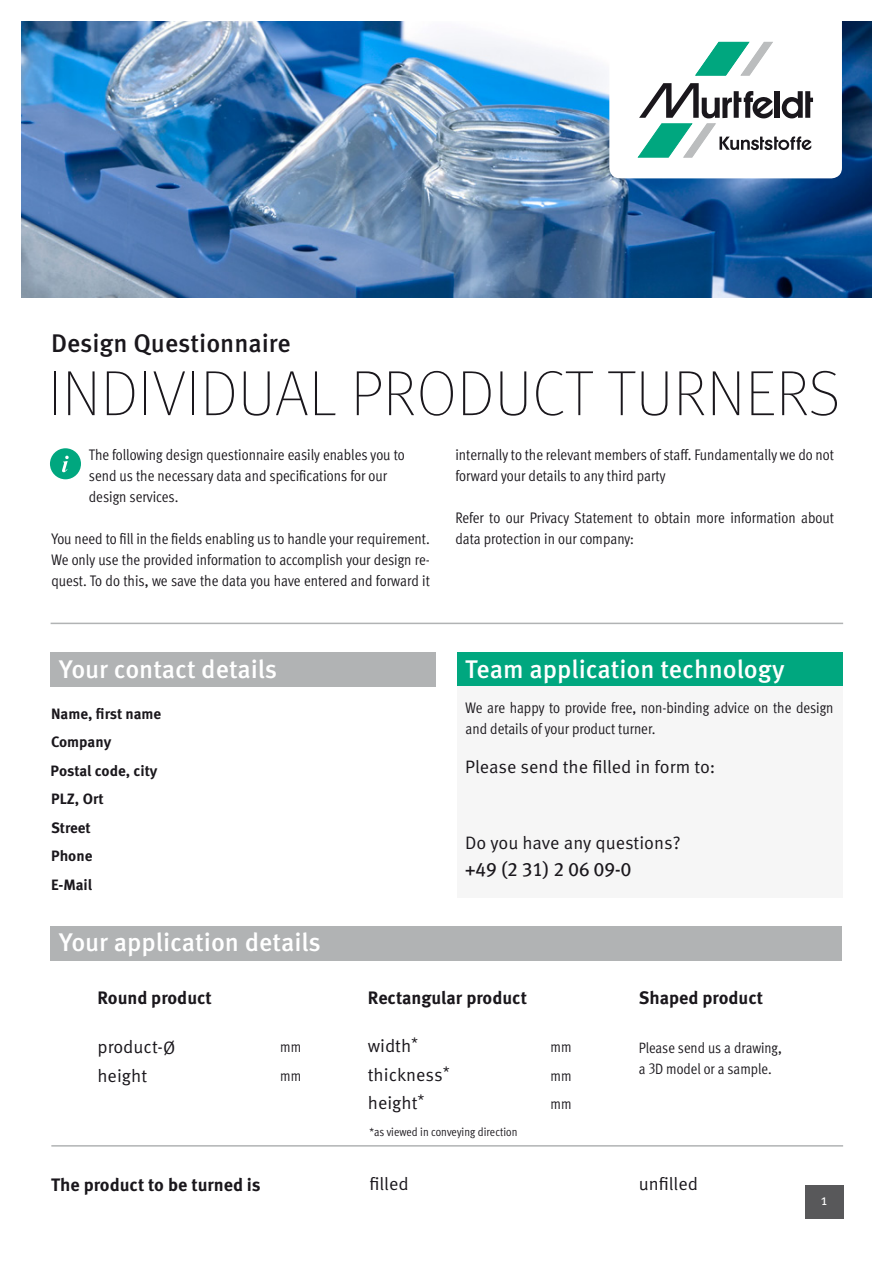
<style>
.page{position:relative;width:893px;height:1263px;background:#fff}
.page>*{position:absolute;margin:0;border:0;box-sizing:border-box;transform-origin:0 0}
.t1{font:100 63.75px "Meta Pro";letter-spacing:.01em;color:#1a171c}
.t2{font:500 25.5px "Meta Pro";color:#fff}
.t3{font:500 25.5px "Meta Pro";color:#1a171c}
.t4{font:19.5px "Meta Plus Book Caps";color:#1a171c}
.t5{font:18px/28.5px "Meta Pro Norm";color:#1a171c}
.t6{font:700 18px "Meta Pro";color:#1a171c}
.t7{font:15.3px/21px "Meta Pro Cond Norm";color:#1a171c}
.t8{font:700 15px/28.5px "Meta Pro";color:#1a171c}
.t9{font:15px/21px "Meta Pro Cond Norm";color:#1a171c}
.t10{font:15px "Meta Pro Norm";color:#fff}
.t11{font:12px "Meta Pro Cond Norm";letter-spacing:.005em;color:#1a171c}
</style>
<div class="page">
<img style="left:21px;top:21px;width:851px;height:277px">
<div style="left:51px;top:926px;width:791px;height:34px;background:#b1b3b4"></div>
<hr style="left:51px;top:623px;width:792px;height:1px;background:#b1b3b4">
<hr style="left:51px;top:1145px;width:792px;height:1px;background:#b1b3b4">
<div style="left:805px;top:1185px;width:38px;height:34px;background:#58585a"></div>
<div style="left:51px;top:653px;width:385px;height:34px;background:#b1b3b4"></div>
<div style="left:457px;top:653px;width:385px;height:34px;background:#00a77f"></div>
<div style="left:457px;top:687px;width:385px;height:211px;background:#f6f6f6"></div>
<div style="left:50px;top:448px;width:31px;height:31px;background:#00a77f;border-radius:50%"></div>
<svg style="left:62px;top:456px;width:7px;height:16px"></svg>
<div style="left:609px;top:0;width:233px;height:178px;background:#fff;border-radius:11px"></div>
<svg style="left:695px;top:42px;width:78px;height:33px"></svg>
<svg style="left:638px;top:83px;width:175px;height:74px"></svg>
<h2 class="t3" style="left:51px;top:323px;width:241px">Design Questionnaire</h2>
<h1 class="t1" style="left:48px;top:349px;width:793px">INDIVIDUAL PRODUCT TURNERS</h1>
<p class="t7" style="left:89px;top:443px;width:317px">The following design questionnaire easily enables you to send us the necessary data and specifications for our design services.</p>
<p class="t7" style="left:51px;top:527px;width:380px;text-align:justify">You need to fill in the fields enabling us to handle your requirement.<br>We only use the provided information to accomplish your design re&shy;quest. To do this, we save the data you have entered and forward it</p>
<p class="t7" style="left:455px;top:443px;width:380px">internally to the relevant members of staff. Fundamentally we do not forward your details to any third party</p>
<p class="t7" style="left:455px;top:506px;width:380px">Refer to our Privacy Statement to obtain more information about data protection in our company:</p>
<h2 class="t2" style="left:59px;top:649px;width:220px">Your contact details</h2>
<h2 class="t2" style="left:465px;top:649px;width:321px">Team application technology</h2>
<p class="t7" style="left:466px;top:696px;width:369px">We are happy to provide free, non-binding advice on the design and details of your product turner.</p>
<p class="t8" style="left:51px;top:698px;width:112px">Name, first name<br>Company<br>Postal code, city<br>PLZ, Ort<br>Street<br>Phone<br>E-Mail</p>
<p class="t5" style="left:465px;top:752px;width:252px">Please send the filled in form to:</p>
<p class="t5" style="left:465px;top:827px;width:217px">Do you have any questions?</p>
<p class="t4" style="left:465px;top:857px;width:168px">+49 (2 31) 2 06 09-0</p>
<h2 class="t2" style="left:59px;top:922px;width:263px">Your application details</h2>
<p class="t6" style="left:97px;top:984px;width:116px">Round product</p>
<p class="t6" style="left:368px;top:984px;width:161px">Rectangular product</p>
<p class="t6" style="left:639px;top:984px;width:126px">Shaped product</p>
<p class="t5" style="left:97px;top:1032px;width:79px">product-Ø</p>
<p class="t5" style="left:368px;top:1030px;width:52px">width<sup>*</sup></p>
<p class="t9" style="left:639px;top:1036px;width:144px">Please send us a drawing, a 3D model or a sample.</p>
<p class="t9" style="left:280px;top:1035px;width:23px">mm</p>
<p class="t9" style="left:551px;top:1035px;width:23px">mm</p>
<p class="t9" style="left:280px;top:1064px;width:23px">mm</p>
<p class="t9" style="left:551px;top:1060px;width:23px;line-height:28.5px">mm mm</p>
<p class="t5" style="left:97px;top:1060px;width:51px">height</p>
<p class="t5" style="left:368px;top:1059px;width:83px">thickness<sup>* </sup>height<sup>*</sup></p>
<p class="t11" style="left:369px;top:1123px;width:149px">*as viewed in conveying direction</p>
<p class="t6" style="left:51px;top:1170px;width:211px">The product to be turned is</p>
<p class="t5" style="left:369px;top:1169px;width:41px">filled</p>
<p class="t5" style="left:639px;top:1169px;width:61px">unfilled</p>
<p class="t10" style="left:821px;top:1189px;width:8px">1</p>
</div>
